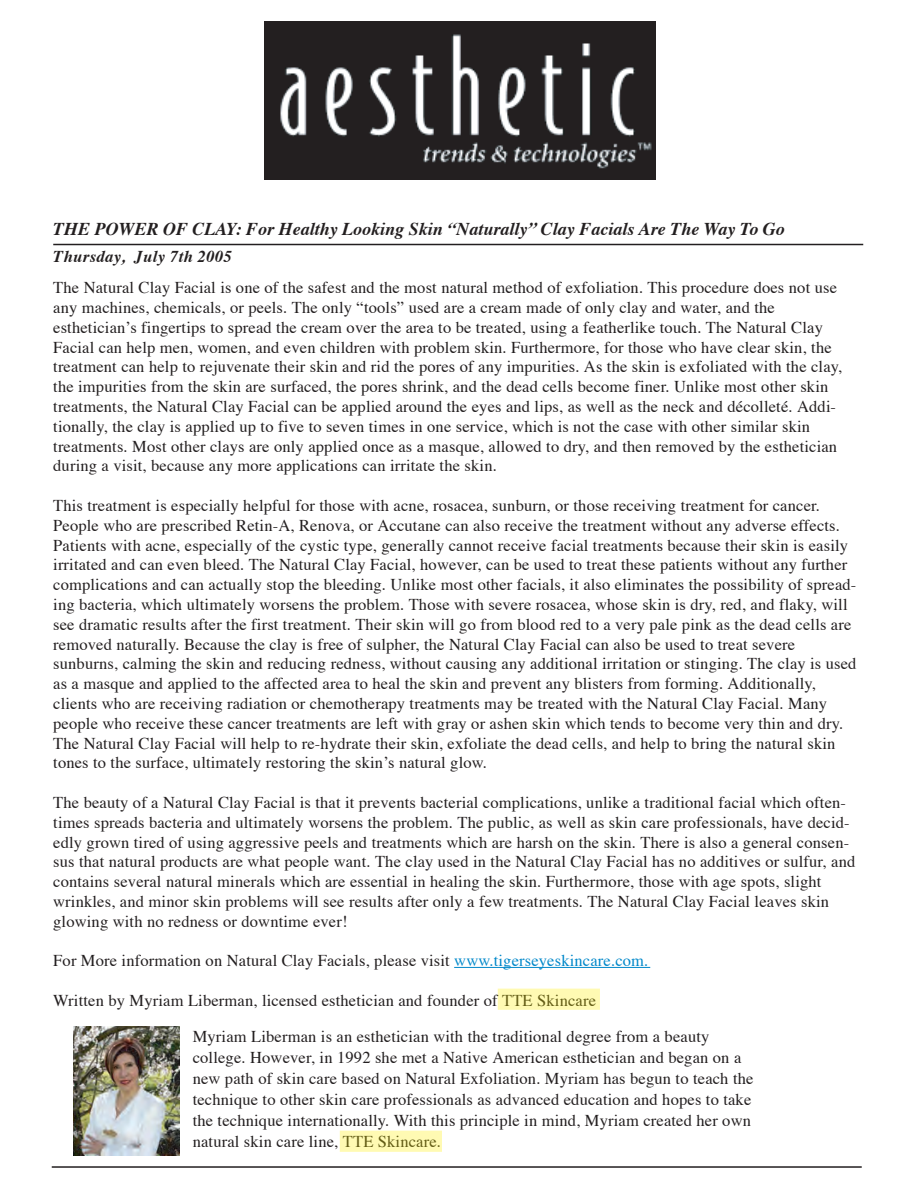
<style>
.page{position:relative;width:918px;height:1188px;background:#fff}
.page>*{position:absolute;margin:0;border:0;box-sizing:border-box;transform-origin:0 0}
.t1{font:italic 700 18px "Times";color:#231f20}
.t2{font:16.5px/19.8px "Times";letter-spacing:.01em;color:#231f20}
.t3{font:italic 700 16.5px "Times";letter-spacing:.025em;color:#231f20}
.s1{color:#0088ca}
</style>
<div class="page">
<img style="left:264px;top:21px;width:392px;height:159px">
<img style="left:74px;top:1026px;width:105px;height:129px">
<svg style="left:454px;top:967px;width:197px;height:1px"></svg>
<svg style="left:53px;top:243px;width:811px;height:3px;background:#908e8f"></svg>
<hr style="left:51px;top:1166px;width:811px;height:2px;background:#5c595a">
<div style="left:498px;top:989px;width:102px;height:21px;background:#fffab3"></div>
<div style="left:340px;top:1131px;width:102px;height:21px;background:#fffab3"></div>
<p class="t1" style="left:53px;top:212px;width:733px">THE POWER OF CLAY: For Healthy Looking Skin “Naturally” Clay Facials Are The Way To Go</p>
<p class="t3" style="left:53px;top:241px;width:180px">Thursday, July 7th 2005</p>
<p class="t2" style="left:53px;top:276px;width:791px">The Natural Clay Facial is one of the safest and the most natural method of exfoliation. This procedure does not use any machines, chemicals, or peels. The only “tools” used are a cream made of only clay and water, and the esthetician’s fingertips to spread the cream over the area to be treated, using a featherlike touch. The Natural Clay Facial can help men, women, and even children with problem skin. Furthermore, for those who have clear skin, the treatment can help to rejuvenate their skin and rid the pores of any impurities. As the skin is exfoliated with the clay, the impurities from the skin are surfaced, the pores shrink, and the dead cells become finer. Unlike most other skin treatments, the Natural Clay Facial can be applied around the eyes and lips, as well as the neck and décolleté. Addi&shy;tionally, the clay is applied up to five to seven times in one service, which is not the case with other similar skin treatments. Most other clays are only applied once as a masque, allowed to dry, and then removed by the esthetician during a visit, because any more applications can irritate the skin.</p>
<p class="t2" style="left:53px;top:494px;width:805px">This treatment is especially helpful for those with acne, rosacea, sunburn, or those receiving treatment for cancer.<br>People who are prescribed Retin-A, Renova, or Accutane can also receive the treatment without any adverse effects.<br>Patients with acne, especially of the cystic type, generally cannot receive facial treatments because their skin is easily irritated and can even bleed. The Natural Clay Facial, however, can be used to treat these patients without any further complications and can actually stop the bleeding. Unlike most other facials, it also eliminates the possibility of spread&shy;ing bacteria, which ultimately worsens the problem. Those with severe rosacea, whose skin is dry, red, and flaky, will see dramatic results after the first treatment. Their skin will go from blood red to a very pale pink as the dead cells are removed naturally. Because the clay is free of sulpher, the Natural Clay Facial can also be used to treat severe sunburns, calming the skin and reducing redness, without causing any additional irritation or stinging. The clay is used as a masque and applied to the affected area to heal the skin and prevent any blisters from forming. Additionally, clients who are receiving radiation or chemotherapy treatments may be treated with the Natural Clay Facial. Many people who receive these cancer treatments are left with gray or ashen skin which tends to become very thin and dry.<br>The Natural Clay Facial will help to re-hydrate their skin, exfoliate the dead cells, and help to bring the natural skin tones to the surface, ultimately restoring the skin’s natural glow.</p>
<p class="t2" style="left:53px;top:791px;width:804px">The beauty of a Natural Clay Facial is that it prevents bacterial complications, unlike a traditional facial which often&shy;times spreads bacteria and ultimately worsens the problem. The public, as well as skin care professionals, have decid&shy;edly grown tired of using aggressive peels and treatments which are harsh on the skin. There is also a general consen&shy;sus that natural products are what people want. The clay used in the Natural Clay Facial has no additives or sulfur, and contains several natural minerals which are essential in healing the skin. Furthermore, those with age spots, slight wrinkles, and minor skin problems will see results after only a few treatments. The Natural Clay Facial leaves skin glowing with no redness or downtime ever!</p>
<p class="t2" style="left:53px;top:950px;width:597px">For More information on Natural Clay Facials, please visit <span class="s1">www.tigerseyeskincare.com.</span></p>
<p class="t2" style="left:193px;top:981px;width:518px;line-height:35.5px;text-indent:-139px">Written by Myriam Liberman, licensed esthetician and founder of TTE Skincare<br>Myriam Liberman is an esthetician with the traditional degree from a beauty</p>
<p class="t2" style="left:193px;top:1045px;width:562px;line-height:21px">college. However, in 1992 she met a Native American esthetician and began on a new path of skin care based on Natural Exfoliation. Myriam has begun to teach the technique to other skin care professionals as advanced education and hopes to take the technique internationally. With this principle in mind, Myriam created her own natural skin care line, TTE Skincare.</p>
</div>
